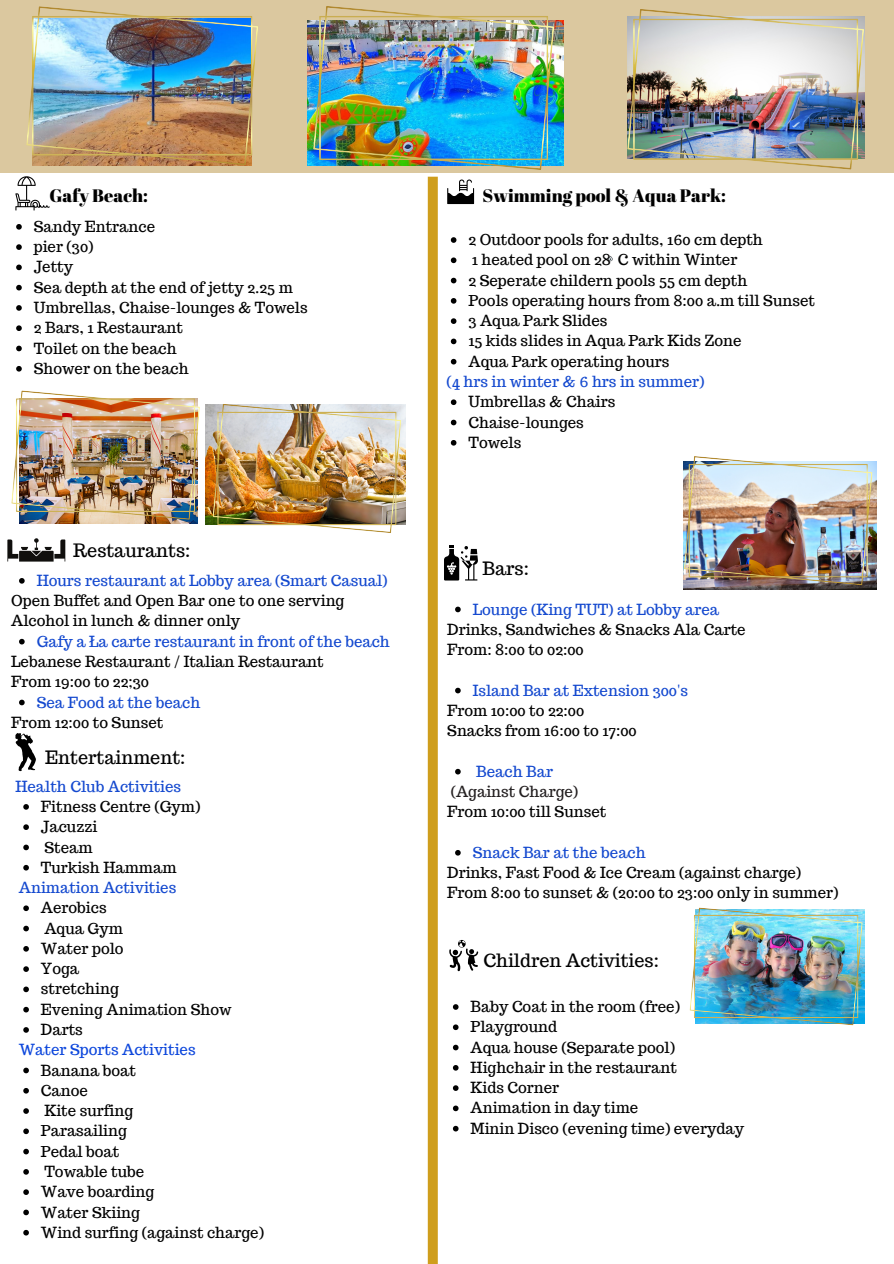
<style>
.page{position:relative;width:894px;height:1264px;background:#fff}
.page>*{position:absolute;margin:0;border:0;box-sizing:border-box;transform-origin:0 0}
.t1{font:18px "Trocchi";color:#000}
.t2{font:18px "Abril Fatface";color:#000}
.t3{font:15px "Trocchi";color:#000}
.t4{font:15px "Trocchi";color:#1449cf}
.t5{font:15px "Trocchi";color:#0d47dc}
.t6{font:15px "Trocchi";color:#231f20}
</style>
<div class="page">
<div style="left:0;top:0;width:893px;height:173px;background:#dbc89f"></div>
<svg style="left:15px;top:176px;width:34px;height:34px"></svg>
<svg style="left:427px;top:177px;width:10px;height:1086px;background:#d6ad40"></svg>
<svg style="left:447px;top:179px;width:27px;height:25px"></svg>
<img style="left:20px;top:520px;width:178px;height:3px">
<img style="left:627px;top:9px;width:236px;height:161px">
<svg style="left:7px;top:538px;width:58px;height:23px"></svg>
<svg style="left:444px;top:545px;width:33px;height:35px"></svg>
<img style="left:11px;top:390px;width:189px;height:130px">
<svg style="left:608px;top:256px;width:4px;height:5px"></svg>
<img style="left:26px;top:7px;width:232px;height:158px">
<img style="left:307px;top:21px;width:256px;height:144px">
<img style="left:313px;top:6px;width:241px;height:164px">
<img style="left:206px;top:404px;width:199px;height:120px">
<img style="left:212px;top:404px;width:189px;height:129px">
<img style="left:689px;top:907px;width:173px;height:118px">
<img style="left:683px;top:461px;width:193px;height:129px">
<img style="left:683px;top:456px;width:189px;height:129px">
<svg style="left:455px;top:606px;width:5px;height:6px"></svg>
<svg style="left:455px;top:687px;width:5px;height:6px"></svg>
<svg style="left:455px;top:768px;width:5px;height:6px"></svg>
<svg style="left:455px;top:850px;width:5px;height:5px"></svg>
<svg style="left:23px;top:804px;width:6px;height:5px"></svg>
<svg style="left:23px;top:824px;width:6px;height:6px"></svg>
<svg style="left:23px;top:844px;width:6px;height:6px"></svg>
<svg style="left:23px;top:864px;width:6px;height:6px"></svg>
<svg style="left:23px;top:905px;width:6px;height:6px"></svg>
<svg style="left:23px;top:925px;width:6px;height:6px"></svg>
<svg style="left:23px;top:946px;width:6px;height:5px"></svg>
<svg style="left:23px;top:966px;width:6px;height:5px"></svg>
<svg style="left:23px;top:986px;width:6px;height:6px"></svg>
<svg style="left:23px;top:1006px;width:6px;height:6px"></svg>
<svg style="left:23px;top:1027px;width:6px;height:5px"></svg>
<svg style="left:23px;top:1067px;width:6px;height:6px"></svg>
<svg style="left:23px;top:1088px;width:6px;height:5px"></svg>
<svg style="left:23px;top:1108px;width:6px;height:5px"></svg>
<svg style="left:23px;top:1128px;width:6px;height:6px"></svg>
<svg style="left:23px;top:1148px;width:6px;height:6px"></svg>
<svg style="left:23px;top:1169px;width:6px;height:5px"></svg>
<svg style="left:23px;top:1189px;width:6px;height:5px"></svg>
<svg style="left:23px;top:1209px;width:6px;height:6px"></svg>
<svg style="left:23px;top:1229px;width:6px;height:6px"></svg>
<svg style="left:449px;top:940px;width:29px;height:31px"></svg>
<svg style="left:450px;top:237px;width:6px;height:6px"></svg>
<svg style="left:450px;top:257px;width:6px;height:6px"></svg>
<svg style="left:450px;top:278px;width:6px;height:5px"></svg>
<svg style="left:450px;top:298px;width:6px;height:6px"></svg>
<svg style="left:450px;top:318px;width:6px;height:6px"></svg>
<svg style="left:450px;top:338px;width:6px;height:6px"></svg>
<svg style="left:450px;top:359px;width:6px;height:5px"></svg>
<svg style="left:450px;top:399px;width:6px;height:6px"></svg>
<svg style="left:450px;top:419px;width:6px;height:6px"></svg>
<svg style="left:450px;top:440px;width:6px;height:5px"></svg>
<svg style="left:15px;top:733px;width:21px;height:38px"></svg>
<svg style="left:16px;top:224px;width:6px;height:6px"></svg>
<svg style="left:16px;top:244px;width:6px;height:6px"></svg>
<svg style="left:16px;top:264px;width:6px;height:6px"></svg>
<svg style="left:16px;top:285px;width:6px;height:5px"></svg>
<svg style="left:16px;top:305px;width:6px;height:6px"></svg>
<svg style="left:16px;top:325px;width:6px;height:6px"></svg>
<svg style="left:16px;top:346px;width:6px;height:5px"></svg>
<svg style="left:16px;top:366px;width:6px;height:5px"></svg>
<svg style="left:453px;top:1004px;width:5px;height:5px"></svg>
<svg style="left:453px;top:1024px;width:5px;height:6px"></svg>
<svg style="left:453px;top:1044px;width:5px;height:6px"></svg>
<svg style="left:453px;top:1065px;width:5px;height:5px"></svg>
<svg style="left:453px;top:1085px;width:5px;height:5px"></svg>
<svg style="left:453px;top:1105px;width:5px;height:6px"></svg>
<svg style="left:453px;top:1125px;width:5px;height:6px"></svg>
<svg style="left:19px;top:578px;width:6px;height:5px"></svg>
<svg style="left:19px;top:639px;width:6px;height:5px"></svg>
<svg style="left:19px;top:699px;width:6px;height:6px"></svg>
<p class="t2" style="left:50px;top:183px;width:100px">Gafy Beach:</p>
<p class="t2" style="left:482px;top:183px;width:245px">Swimming pool &amp; Aqua Park:</p>
<p class="t3" style="left:34px;top:217px;width:123px">Sandy Entrance</p>
<p class="t3" style="left:34px;top:237px;width:61px">pier (30)</p>
<p class="t3" style="left:34px;top:257px;width:41px">Jetty</p>
<p class="t3" style="left:34px;top:277px;width:260px">Sea depth at the end of jetty 2.25 m</p>
<p class="t3" style="left:34px;top:298px;width:275px">Umbrellas, Chaise-lounges &amp; Towels</p>
<p class="t3" style="left:34px;top:318px;width:150px">2 Bars, 1 Restaurant</p>
<p class="t3" style="left:34px;top:338px;width:144px">Toilet on the beach</p>
<p class="t3" style="left:34px;top:358px;width:156px">Shower on the beach</p>
<p class="t1" style="left:73px;top:538px;width:119px">Restaurants:</p>
<p class="t4" style="left:37px;top:570px;width:352px">Hours restaurant at Lobby area (Smart Casual)</p>
<p class="t3" style="left:11px;top:591px;width:335px">Open Buffet and Open Bar one to one serving</p>
<p class="t3" style="left:11px;top:611px;width:230px">Alcohol in lunch &amp; dinner only</p>
<p class="t3" style="left:11px;top:651px;width:314px">Lebanese Restaurant / Italian Restaurant</p>
<p class="t3" style="left:11px;top:672px;width:139px">From 19:00 to 22;30</p>
<p class="t3" style="left:11px;top:712px;width:154px">From 12:00 to Sunset</p>
<p class="t4" style="left:37px;top:631px;width:354px">Gafy a Ła carte restaurant in front of the beach</p>
<p class="t4" style="left:37px;top:692px;width:165px">Sea Food at the beach</p>
<p class="t1" style="left:45px;top:746px;width:142px">Entertainment:</p>
<p class="t4" style="left:15px;top:776px;width:167px">Health Club Activities</p>
<p class="t3" style="left:41px;top:796px;width:161px">Fitness Centre (Gym)</p>
<p class="t3" style="left:41px;top:817px;width:58px">Jacuzzi</p>
<p class="t3" style="left:44px;top:837px;width:50px">Steam</p>
<p class="t3" style="left:41px;top:857px;width:137px">Turkish Hammam</p>
<p class="t3" style="left:41px;top:898px;width:67px">Aerobics</p>
<p class="t3" style="left:44px;top:918px;width:80px">Aqua Gym</p>
<p class="t3" style="left:41px;top:938px;width:84px">Water polo</p>
<p class="t3" style="left:41px;top:958px;width:40px">Yoga</p>
<p class="t3" style="left:41px;top:979px;width:79px">stretching</p>
<p class="t3" style="left:41px;top:999px;width:192px">Evening Animation Show</p>
<p class="t3" style="left:41px;top:1019px;width:43px">Darts</p>
<p class="t3" style="left:41px;top:1060px;width:97px">Banana boat</p>
<p class="t3" style="left:41px;top:1080px;width:48px">Canoe</p>
<p class="t3" style="left:44px;top:1100px;width:90px">Kite surfing</p>
<p class="t3" style="left:41px;top:1121px;width:87px">Parasailing</p>
<p class="t3" style="left:41px;top:1141px;width:80px">Pedal boat</p>
<p class="t3" style="left:44px;top:1161px;width:101px">Towable tube</p>
<p class="t3" style="left:41px;top:1181px;width:115px">Wave boarding</p>
<p class="t3" style="left:41px;top:1202px;width:100px">Water Skiing</p>
<p class="t3" style="left:41px;top:1222px;width:224px">Wind surfing (against charge)</p>
<p class="t4" style="left:19px;top:877px;width:159px">Animation Activities</p>
<p class="t5" style="left:19px;top:1039px;width:178px">Water Sports Activities</p>
<p class="t3" style="left:468px;top:230px;width:296px">2 Outdoor pools for adults, 160 cm depth</p>
<p class="t3" style="left:472px;top:250px;width:267px">1 heated pool on 28 C within Winter</p>
<p class="t3" style="left:468px;top:270px;width:280px">2 Seperate childern pools 55 cm depth</p>
<p class="t3" style="left:468px;top:291px;width:348px">Pools operating hours from 8:00 a.m till Sunset</p>
<p class="t3" style="left:468px;top:311px;width:140px">3 Aqua Park Slides</p>
<p class="t3" style="left:468px;top:331px;width:274px">15 kids slides in Aqua Park Kids Zone</p>
<p class="t3" style="left:468px;top:351px;width:202px">Aqua Park operating hours</p>
<p class="t3" style="left:468px;top:392px;width:148px">Umbrellas &amp; Chairs</p>
<p class="t3" style="left:468px;top:412px;width:117px">Chaise-lounges</p>
<p class="t3" style="left:468px;top:432px;width:54px">Towels</p>
<p class="t4" style="left:446px;top:372px;width:259px">(4 hrs in winter &amp; 6 hrs in summer)</p>
<p class="t1" style="left:482px;top:556px;width:48px">Bars:</p>
<p class="t4" style="left:472px;top:599px;width:248px">Lounge (King TUT) at Lobby area</p>
<p class="t3" style="left:447px;top:619px;width:300px">Drinks, Sandwiches &amp; Snacks Ala Carte</p>
<p class="t3" style="left:447px;top:639px;width:138px">From: 8:00 to 02:00</p>
<p class="t4" style="left:472px;top:680px;width:217px">Island Bar at Extension 300's</p>
<p class="t3" style="left:447px;top:700px;width:138px">From 10:00 to 22:00</p>
<p class="t3" style="left:447px;top:721px;width:191px">Snacks from 16:00 to 17:00</p>
<p class="t4" style="left:476px;top:761px;width:78px">Beach Bar</p>
<p class="t6" style="left:450px;top:781px;width:129px">(Against Charge)</p>
<p class="t3" style="left:447px;top:802px;width:161px">From 10:00 till Sunset</p>
<p class="t4" style="left:472px;top:842px;width:174px">Snack Bar at the beach</p>
<p class="t3" style="left:447px;top:862px;width:355px">Drinks, Fast Food &amp; Ice Cream (against charge)</p>
<p class="t3" style="left:447px;top:883px;width:392px">From 8:00 to sunset &amp; (20:00 to 23:00 only in summer)</p>
<p class="t1" style="left:483px;top:948px;width:177px">Children Activities:</p>
<p class="t3" style="left:470px;top:996px;width:211px">Baby Coat in the room (free)</p>
<p class="t3" style="left:470px;top:1017px;width:88px">Playground</p>
<p class="t3" style="left:470px;top:1037px;width:206px">Aqua house (Separate pool)</p>
<p class="t3" style="left:470px;top:1057px;width:208px">Highchair in the restaurant</p>
<p class="t3" style="left:470px;top:1077px;width:90px">Kids Corner</p>
<p class="t3" style="left:470px;top:1098px;width:169px">Animation in day time</p>
<p class="t3" style="left:470px;top:1118px;width:275px">Minin Disco (evening time) everyday</p>
</div>
